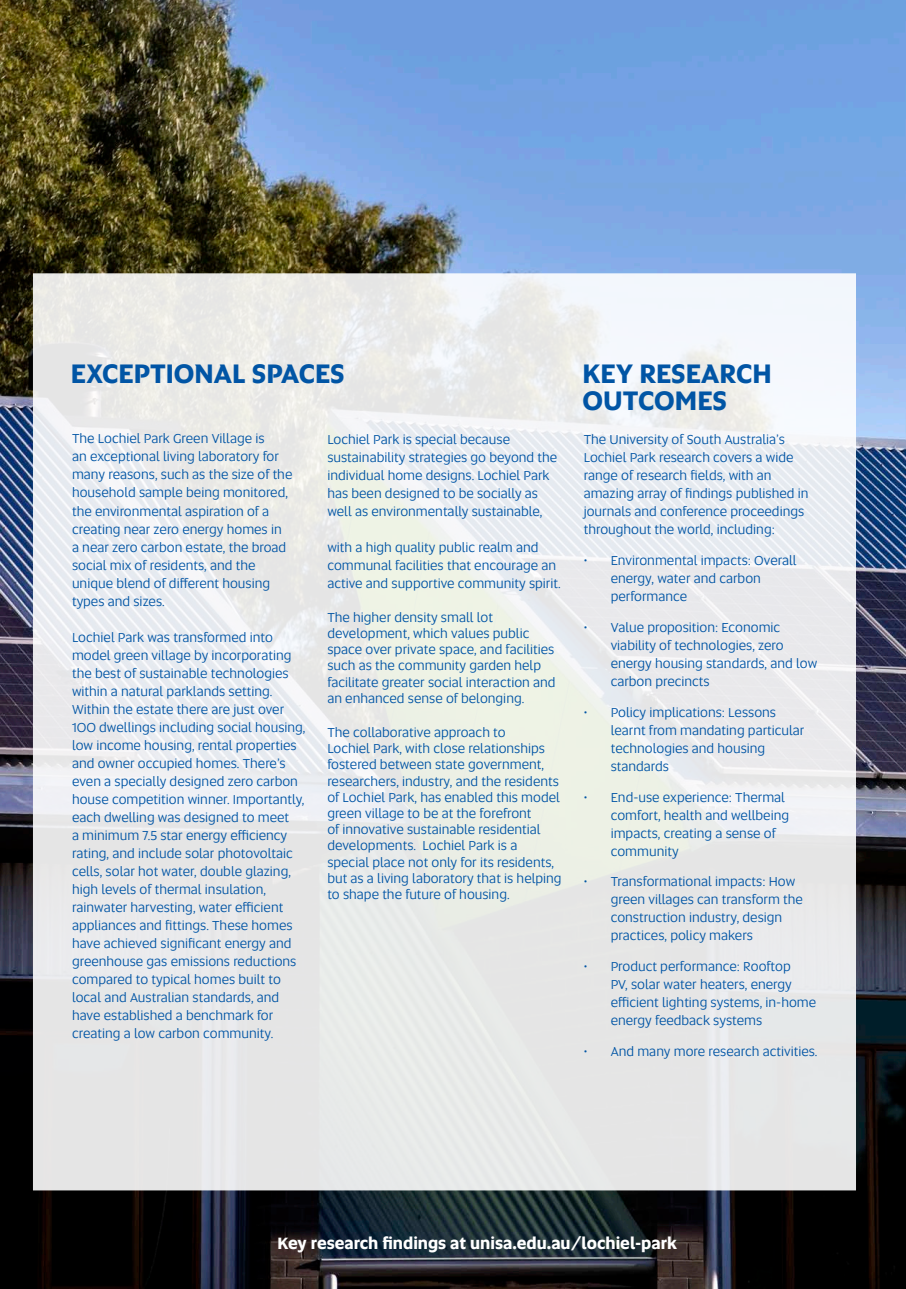
<style>
.page{position:relative;width:906px;height:1289px;background:#fff}
.page>*{position:absolute;margin:0;border:0;box-sizing:border-box;transform-origin:0 0}
.HEADING_1_5{font:700 27px/27px "Altis Uni SA";color:#0155a5}
.t1{font:700 16.5px "Altis Uni SA";color:#fff}
.t2{font:13.5px/18px "Altis Uni SA";color:#0155a5}
</style>
<div class="page">
<img style="left:0;top:0;width:906px;height:1288px">
<div style="left:33px;top:273px;width:823px;height:917px;background:linear-gradient(to bottom,#eff0f1,#e6e7e6);border:6px solid #fff"></div>
<p class="HEADING_1_5" style="left:71px;top:358px;width:275px">EXCEPTIONAL SPACES</p>
<p class="t2" style="left:72px;top:429px;width:222px">The Lochiel Park Green Village is<br>an exceptional living laboratory for many reasons, such as the size of the household sample being monitored, the environmental aspiration of a creating near zero energy homes in<br>a near zero carbon estate, the broad social mix of residents, and the unique blend of different housing types and sizes.</p>
<p class="t2" style="left:72px;top:627px;width:235px">Lochiel Park was transformed into model green village by incorporating the best of sustainable technologies within a natural parklands setting.<br>Within the estate there are just over 100 dwellings including social housing, low income housing, rental properties and owner occupied homes. There’s even a specially designed zero carbon house competition winner. Importantly, each dwelling was designed to meet<br>a minimum 7.5 star energy efficiency rating, and include solar photovoltaic cells, solar hot water, double glazing, high levels of thermal insulation, rainwater harvesting, water efficient appliances and fittings. These homes have achieved significant energy and greenhouse gas emissions reductions compared to typical homes built to local and Australian standards, and have established a benchmark for creating a low carbon community.</p>
<p class="t2" style="left:327px;top:429px;width:231px">Lochiel Park is special because sustainability strategies go beyond the individual home designs. Lochiel Park has been designed to be socially as well as environmentally sustainable,</p>
<p class="t2" style="left:327px;top:537px;width:235px">with a high quality public realm and communal facilities that encourage an active and supportive community spirit.</p>
<p class="t2" style="left:327px;top:608px;width:230px;line-height:16.2px">The higher density small lot development, which values public space over private space, and facilities such as the community garden help facilitate greater social interaction and an enhanced sense of belonging.</p>
<p class="t2" style="left:327px;top:723px;width:236px;line-height:16.2px">The collaborative approach to<br>Lochiel Park, with close relationships fostered between state government, researchers, industry, and the residents of Lochiel Park, has enabled this model green village to be at the forefront<br>of innovative sustainable residential developments. Lochiel Park is a special place not only for its residents, but as a living laboratory that is helping to shape the future of housing.</p>
<p class="HEADING_1_5" style="left:582px;top:358px;width:191px">KEY RESEARCH<br>OUTCOMES</p>
<p class="t2" style="left:584px;top:430px;width:226px">The University of South Australia’s Lochiel Park research covers a wide range of research fields, with an amazing array of findings published in journals and conference proceedings throughout the world, including:</p>
<p class="t2" style="left:611px;top:551px;width:187px;text-indent:-27px">• Environmental impacts: Overall energy, water and carbon performance</p>
<p class="t2" style="left:611px;top:618px;width:208px;text-indent:-27px">• Value proposition: Economic viability of technologies, zero energy housing standards, and low carbon precincts</p>
<p class="t2" style="left:611px;top:702px;width:195px;text-indent:-27px">• Policy implications: Lessons learnt from mandating particular technologies and housing standards</p>
<p class="t2" style="left:611px;top:787px;width:180px;text-indent:-27px">• End-use experience: Thermal comfort, health and wellbeing impacts, creating a sense of community</p>
<p class="t2" style="left:611px;top:872px;width:194px;text-indent:-27px">• Transformational impacts: How green villages can transform the construction industry, design practices, policy makers</p>
<p class="t2" style="left:611px;top:957px;width:207px;text-indent:-27px">• Product performance: Rooftop<br>PV, solar water heaters, energy efficient lighting systems, in-home energy feedback systems</p>
<p class="t2" style="left:584px;top:1041px;width:235px">• And many more research activities.</p>
<p class="t1" style="left:278px;top:1230px;width:401px">Key research findings at unisa.edu.au/lochiel-park</p>
</div>
